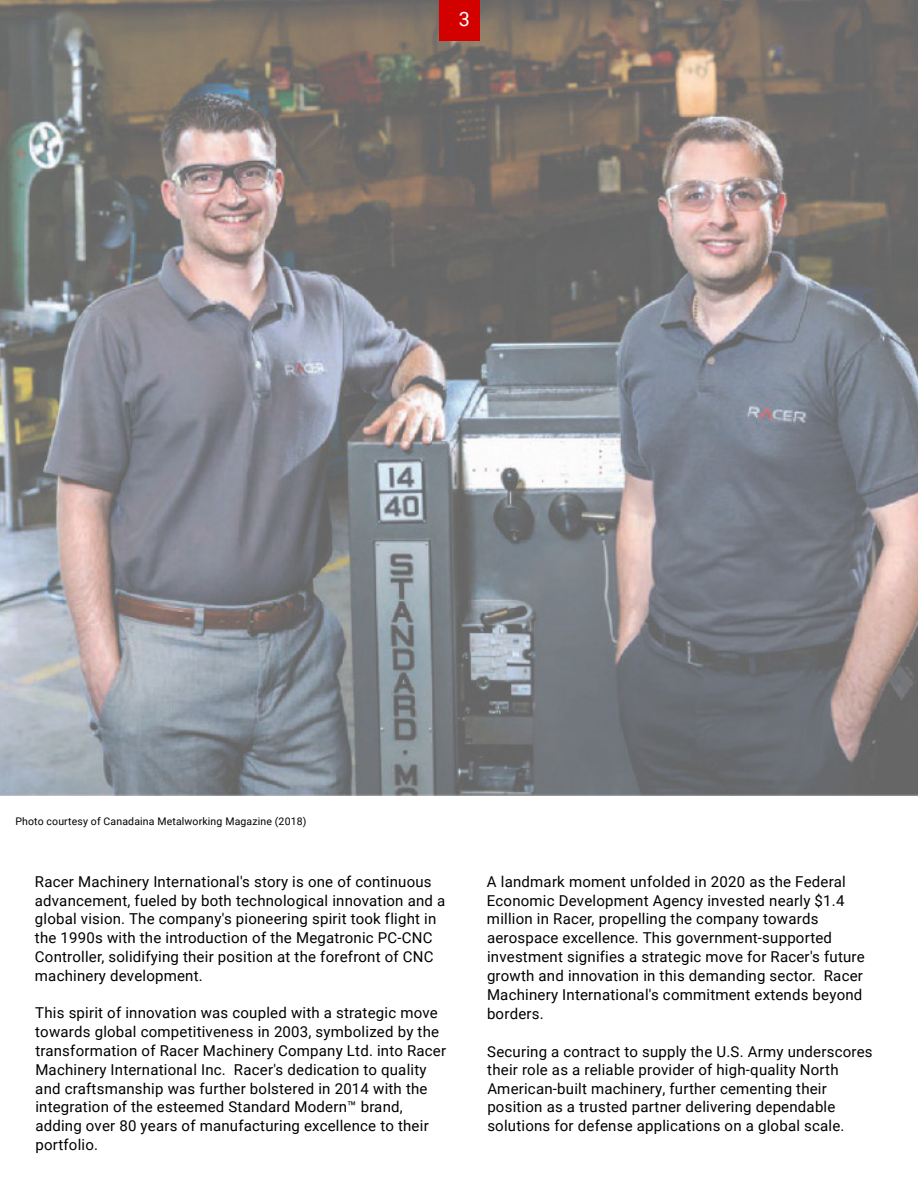
<style>
.page{position:relative;width:918px;height:1188px;background:#fff}
.page>*{position:absolute;margin:0;border:0;box-sizing:border-box;transform-origin:0 0}
.t1{font:19.8px "Roboto";color:#fff}
.t2{font:15px/18.9px "Roboto";letter-spacing:.015em;color:#000}
.t3{font:10.5px "Roboto";letter-spacing:.015em;color:#000}
</style>
<div class="page">
<img style="left:0;top:0;width:918px;height:796px">
<div style="left:439px;top:0;width:40px;height:40px;background:#d30000"></div>
<p class="t1" style="left:459px;top:5px;width:13px">3</p>
<p class="t3" style="left:15px;top:814px;width:293px">Photo courtesy of Canadaina Metalworking Magazine (2018)</p>
<p class="t2" style="left:35px;top:871px;width:412px">Racer Machinery International's story is one of continuous advancement, fueled by both technological innovation and a global vision. The company's pioneering spirit took flight in the 1990s with the introduction of the Megatronic PC-CNC Controller, solidifying their position at the forefront of CNC machinery development.</p>
<p class="t2" style="left:35px;top:1003px;width:412px">This spirit of innovation was coupled with a strategic move towards global competitiveness in 2003, symbolized by the transformation of Racer Machinery Company Ltd. into Racer Machinery International Inc. Racer's dedication to quality and craftsmanship was further bolstered in 2014 with the integration of the esteemed Standard Modern™ brand, adding over 80 years of manufacturing excellence to their portfolio.</p>
<p class="t2" style="left:487px;top:871px;width:379px">A landmark moment unfolded in 2020 as the Federal Economic Development Agency invested nearly $1.4 million in Racer, propelling the company towards aerospace excellence. This government-supported investment signifies a strategic move for Racer's future growth and innovation in this demanding sector. Racer Machinery International's commitment extends beyond borders.</p>
<p class="t2" style="left:487px;top:1041px;width:387px">Securing a contract to supply the U.S. Army underscores their role as a reliable provider of high-quality North American-built machinery, further cementing their position as a trusted partner delivering dependable solutions for defense applications on a global scale.</p>
</div>
